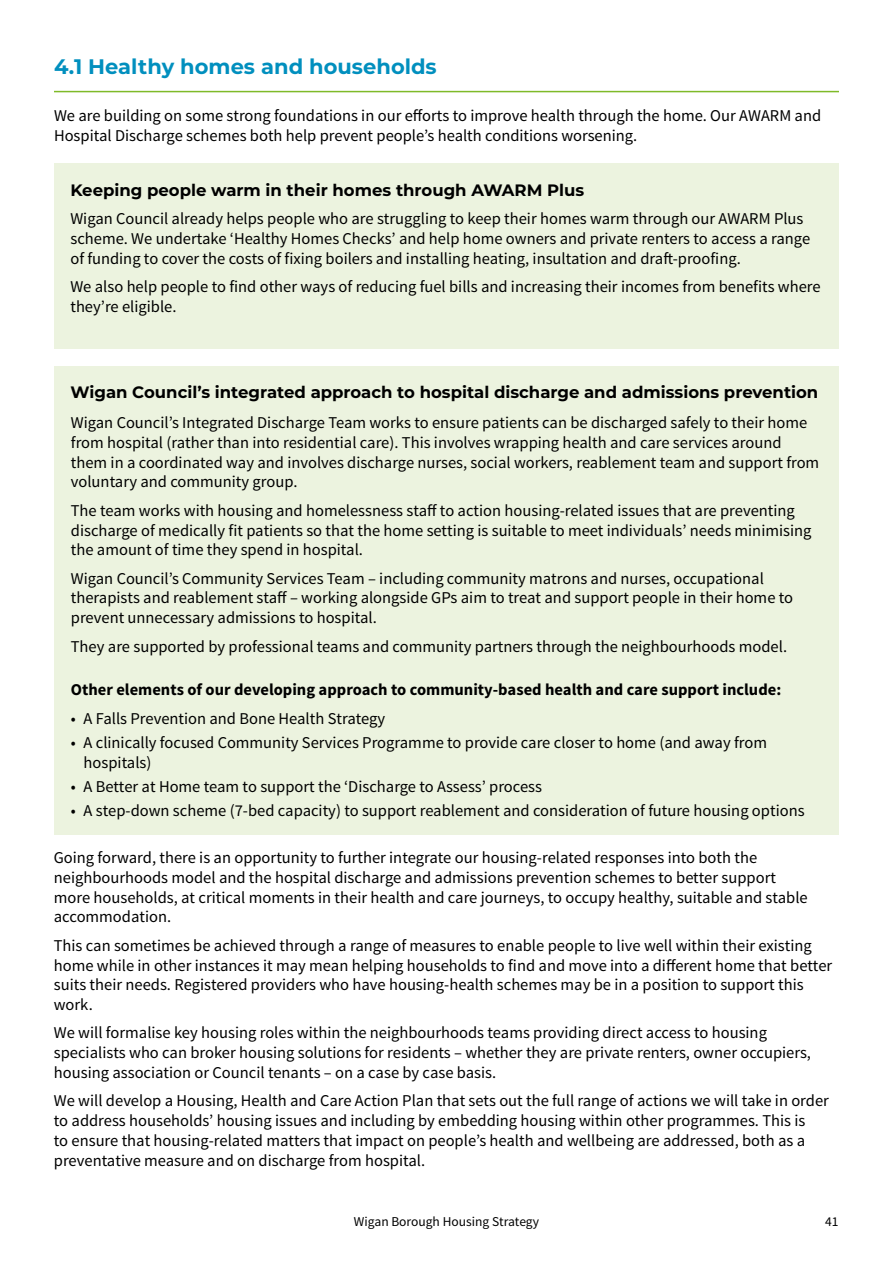
<style>
.page{position:relative;width:893px;height:1263px;background:#fff}
.page>*{position:absolute;margin:0;border:0;box-sizing:border-box;transform-origin:0 0}
.Headings{font:700 21px "Montserrat";color:#018fbe}
.Body_copy{font:16.5px/19.8px "Source Sans Pro";color:#000}
.Bullets{font:16.5px/19.8px "Source Sans Pro";color:#000}
.Subheading{font:700 16.5px "Montserrat";color:#000}
.Body_copy-2{font:700 16.5px "Source Sans Pro";color:#000}
.t1{font:13.5px "Source Sans Pro";color:#000}
</style>
<div class="page">
<div style="left:54px;top:366px;width:785px;height:468px;background:#ecf3df"></div>
<div style="left:54px;top:163px;width:785px;height:186px;background:#ecf3df"></div>
<hr style="left:54px;top:91px;width:785px;height:1px;background:#7fba28">
<h2 class="Headings" style="left:54px;top:52px;width:384px">4.1 Healthy homes and households</h2>
<p class="Body_copy" style="left:54px;top:106px;width:769px">We are building on some strong foundations in our efforts to improve health through the home. Our AWARM and<br>Hospital Discharge schemes both help prevent people’s health conditions worsening.</p>
<h3 class="Subheading" style="left:70px;top:178px;width:515px">Keeping people warm in their homes through AWARM Plus</h3>
<p class="Body_copy" style="left:70px;top:209px;width:741px">Wigan Council already helps people who are struggling to keep their homes warm through our AWARM Plus scheme. We undertake ‘Healthy Homes Checks’ and help home owners and private renters to access a range of funding to cover the costs of fixing boilers and installing heating, insultation and draft-proofing.</p>
<p class="Body_copy" style="left:70px;top:277px;width:752px">We also help people to find other ways of reducing fuel bills and increasing their incomes from benefits where they’re eligible.</p>
<h3 class="Subheading" style="left:70px;top:380px;width:749px">Wigan Council’s integrated approach to hospital discharge and admissions prevention</h3>
<p class="Body_copy" style="left:71px;top:413px;width:750px">Wigan Council’s Integrated Discharge Team works to ensure patients can be discharged safely to their home from hospital (rather than into residential care). This involves wrapping health and care services around them in a coordinated way and involves discharge nurses, social workers, reablement team and support from voluntary and community group.</p>
<p class="Body_copy" style="left:71px;top:501px;width:742px">The team works with housing and homelessness staff to action housing-related issues that are preventing discharge of medically fit patients so that the home setting is suitable to meet individuals’ needs minimising the amount of time they spend in hospital.</p>
<p class="Body_copy" style="left:71px;top:569px;width:724px">Wigan Council’s Community Services Team – including community matrons and nurses, occupational therapists and reablement staff – working alongside GPs aim to treat and support people in their home to prevent unnecessary admissions to hospital.</p>
<p class="Body_copy" style="left:71px;top:636px;width:718px">They are supported by professional teams and community partners through the neighbourhoods model.</p>
<p class="Body_copy-2" style="left:71px;top:679px;width:712px">Other elements of our developing approach to community-based health and care support include:</p>
<p class="Bullets" style="left:71px;top:709px;width:316px">• A Falls Prevention and Bone Health Strategy</p>
<p class="Bullets" style="left:84px;top:733px;width:685px;text-indent:-13px">• A clinically focused Community Services Programme to provide care closer to home (and away from hospitals)</p>
<p class="Bullets" style="left:71px;top:776px;width:473px">• A Better at Home team to support the ‘Discharge to Assess’ process</p>
<p class="Bullets" style="left:71px;top:800px;width:735px">• A step-down scheme (7-bed capacity) to support reablement and consideration of future housing options</p>
<p class="Body_copy" style="left:54px;top:848px;width:755px">Going forward, there is an opportunity to further integrate our housing-related responses into both the neighbourhoods model and the hospital discharge and admissions prevention schemes to better support more households, at critical moments in their health and care journeys, to occupy healthy, suitable and stable accommodation.</p>
<p class="Body_copy" style="left:54px;top:936px;width:780px">This can sometimes be achieved through a range of measures to enable people to live well within their existing home while in other instances it may mean helping households to find and move into a different home that better suits their needs. Registered providers who have housing-health schemes may be in a position to support this work.</p>
<p class="Body_copy" style="left:54px;top:1023px;width:759px">We will formalise key housing roles within the neighbourhoods teams providing direct access to housing specialists who can broker housing solutions for residents – whether they are private renters, owner occupiers, housing association or Council tenants – on a case by case basis.</p>
<p class="Body_copy" style="left:54px;top:1091px;width:776px">We will develop a Housing, Health and Care Action Plan that sets out the full range of actions we will take in order to address households’ housing issues and including by embedding housing within other programmes. This is<br>to ensure that housing-related matters that impact on people’s health and wellbeing are addressed, both as a preventative measure and on discharge from hospital.</p>
<p class="t1" style="left:354px;top:1213px;width:187px">Wigan Borough Housing Strategy</p>
<p class="t1" style="left:825px;top:1213px;width:15px">41</p>
</div>
